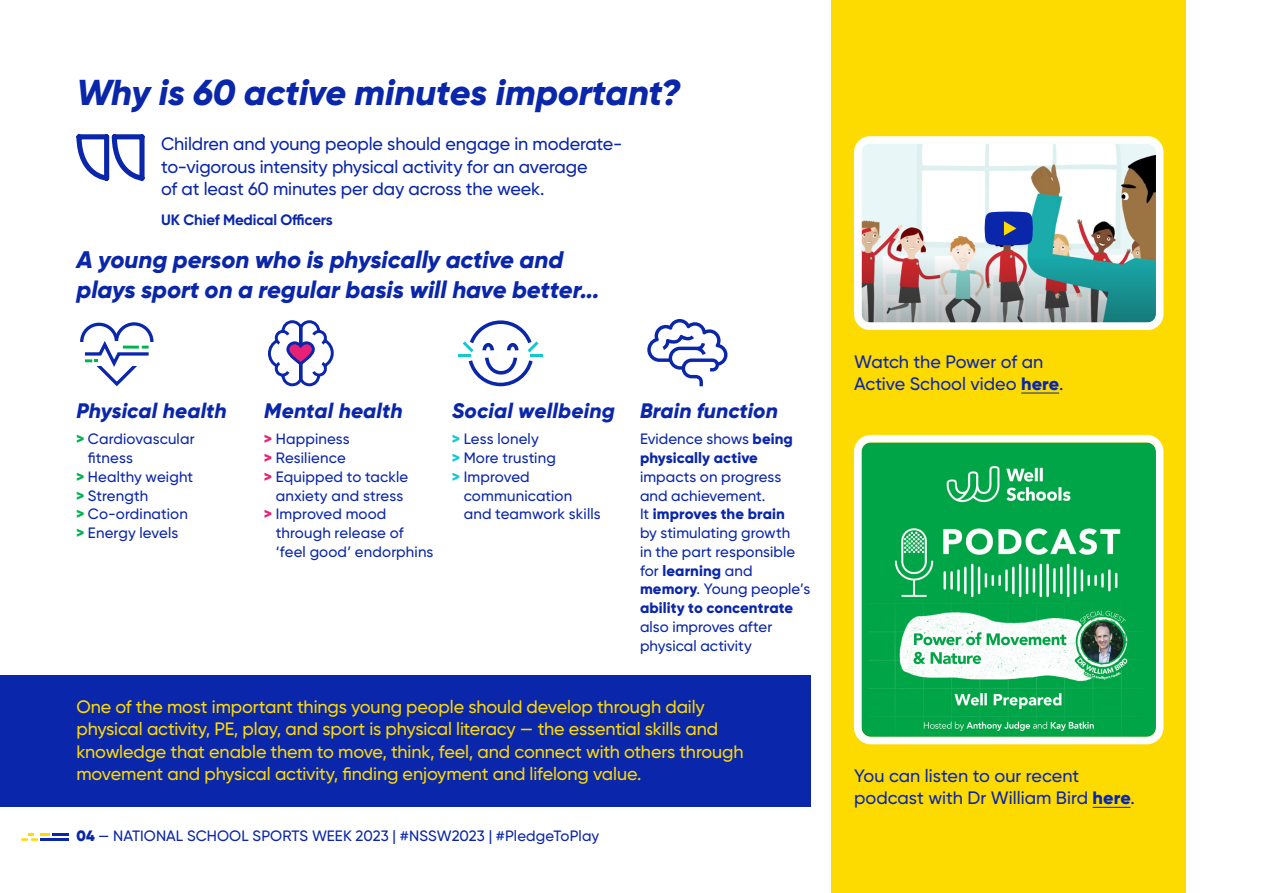
<style>
.page{position:relative;width:1263px;height:893px;background:#fff}
.page>*{position:absolute;margin:0;border:0;box-sizing:border-box;transform-origin:0 0}
.Body_10_12_5_white{font:italic 800 36px "Gilroy";letter-spacing:-.005em;color:#0a26aa}
.t1{font:italic 800 24px/30px "Gilroy";letter-spacing:-.005em;color:#0a26aa}
.Subheading_15_20{font:italic 800 21px "Gilroy";letter-spacing:.005em;color:#0a26aa}
.t2{font:500 18px/22.5px "Gilroy";letter-spacing:-.01em;color:#fdda00}
.Intro_12_15_black{font:500 18px/22.5px "Gilroy";letter-spacing:-.005em;color:#0a26aa}
.Body_7_5_9{font:500 15px/18.8px "Gilroy";letter-spacing:.005em;color:#0a26aa}
.t3{font:700 15px "Gilroy";letter-spacing:-.01em;color:#0a26aa}
.s1{font-weight:900;color:#00b351}
.s2{font-weight:900;color:#e72276}
.s3{font-weight:900;color:#12c9d3}
.s4{font-weight:800}
.s5{font-weight:900}
</style>
<div class="page">
<div style="left:831px;top:0;width:355px;height:893px;background:#fdda00"></div>
<div style="left:0;top:675px;width:811px;height:131px;background:#0a26aa"></div>
<hr style="left:53px;top:833px;width:16px;height:3px;background:#0a26aa">
<hr style="left:41px;top:838px;width:28px;height:3px;background:#0a26aa">
<svg style="left:21px;top:833px;width:29px;height:8px"></svg>
<svg style="left:458px;top:320px;width:85px;height:67px"></svg>
<svg style="left:80px;top:322px;width:74px;height:65px"></svg>
<svg style="left:268px;top:320px;width:66px;height:67px"></svg>
<svg style="left:647px;top:319px;width:80px;height:67px"></svg>
<img style="left:863px;top:145px;width:291px;height:176px">
<div style="left:854px;top:136px;width:309px;height:194px;border:8px solid #fff;border-radius:12px"></div>
<svg style="left:985px;top:212px;width:48px;height:33px;background:#1e38a2"></svg>
<svg style="left:76px;top:134px;width:69px;height:47px"></svg>
<img style="left:863px;top:444px;width:291px;height:291px">
<div style="left:854px;top:435px;width:309px;height:309px;border:8px solid #fff;border-radius:13px"></div>
<hr style="left:1093px;top:807px;width:37px;height:1px;background:#0a26aa">
<hr style="left:1021px;top:393px;width:38px;height:1px;background:#0a26aa">
<p class="Body_10_12_5_white" style="left:76px;top:70px;width:606px">Why is 60 active minutes important?</p>
<p class="Intro_12_15_black" style="left:161px;top:132px;width:463px">Children and young people should engage in moderate&shy;to-vigorous intensity physical activity for an average<br>of at least 60 minutes per day across the week.</p>
<p class="t3" style="left:161px;top:210px;width:173px">UK Chief Medical Officers</p>
<p class="t1" style="left:76px;top:245px;width:525px">A young person who is physically active and plays sport on a regular basis will have better...</p>
<p class="Subheading_15_20" style="left:76px;top:397px;width:152px">Physical health</p>
<p class="Body_7_5_9" style="left:88px;top:430px;width:108px;text-indent:-12px"><span class="s1">&gt;</span> Cardiovascular fitness</p>
<p class="Body_7_5_9" style="left:76px;top:467px;width:118px"><span class="s1">&gt;</span> Healthy weight</p>
<p class="Body_7_5_9" style="left:76px;top:486px;width:73px"><span class="s1">&gt;</span> Strength</p>
<p class="Body_7_5_9" style="left:76px;top:505px;width:113px"><span class="s1">&gt;</span> Co-ordination</p>
<p class="Body_7_5_9" style="left:76px;top:523px;width:103px"><span class="s1">&gt;</span> Energy levels</p>
<p class="Subheading_15_20" style="left:264px;top:397px;width:140px">Mental health</p>
<p class="Body_7_5_9" style="left:264px;top:430px;width:87px"><span class="s2">&gt;</span> Happiness</p>
<p class="Body_7_5_9" style="left:264px;top:448px;width:83px"><span class="s2">&gt;</span> Resilience</p>
<p class="Body_7_5_9" style="left:264px;top:467px;width:146px;text-align:center"><span class="s2">&gt;</span> Equipped to tackle anxiety and stress</p>
<p class="Body_7_5_9" style="left:276px;top:505px;width:159px;text-indent:-12px"><span class="s2">&gt;</span> Improved mood through release of ‘feel good’ endorphins</p>
<p class="Subheading_15_20" style="left:452px;top:397px;width:164px">Social wellbeing</p>
<p class="Body_7_5_9" style="left:452px;top:430px;width:88px"><span class="s3">&gt;</span> Less lonely</p>
<p class="Body_7_5_9" style="left:452px;top:448px;width:105px"><span class="s3">&gt;</span> More trusting</p>
<p class="Body_7_5_9" style="left:464px;top:467px;width:138px;text-indent:-12px"><span class="s3">&gt;</span> Improved communication and teamwork skills</p>
<p class="Subheading_15_20" style="left:640px;top:397px;width:139px">Brain function</p>
<p class="Body_7_5_9" style="left:640px;top:430px;width:172px">Evidence shows <span class="s4">being physically active </span>impacts on progress and achievement.<br>It <span class="s4">improves the brain<br></span>by stimulating growth<br>in the part responsible for <span class="s4">learning</span> and <span class="s4">memory</span>. Young people’s <span class="s4">ability to concentrate </span>also improves after physical activity</p>
<p class="t2" style="left:76px;top:695px;width:669px">One of the most important things young people should develop through daily physical activity, PE, play, and sport is physical literacy — the essential skills and knowledge that enable them to move, think, feel, and connect with others through movement and physical activity, finding enjoyment and lifelong value.</p>
<p class="Body_7_5_9" style="left:76px;top:826px;width:524px"><span class="s5">04</span> — NATIONAL SCHOOL SPORTS WEEK 2023 | #NSSW2023 | #PledgeToPlay</p>
<p class="Intro_12_15_black" style="left:854px;top:350px;width:211px">Watch the Power of an<br>Active School video <span class="s4">here</span>.</p>
<p class="Intro_12_15_black" style="left:854px;top:764px;width:282px">You can listen to our recent podcast with Dr William Bird <span class="s4">here</span>.</p>
</div>
